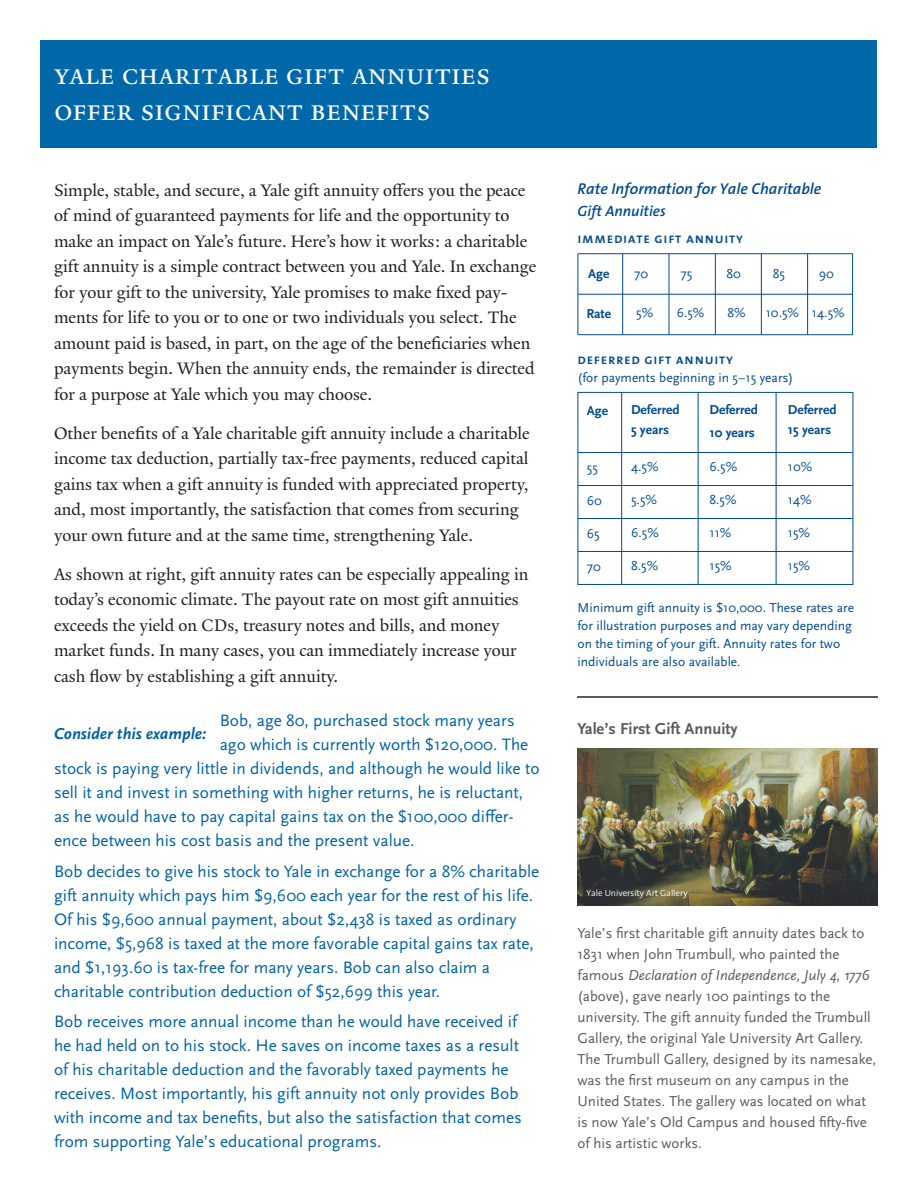
<style>
.page{position:relative;width:918px;height:1188px;background:#fff}
.page>*{position:absolute;margin:0;border:0;box-sizing:border-box;transform-origin:0 0}
.t1{font:30px/36px "Yale Design Small Cap";color:#fff}
.t2{font:18px/25.5px "Yale Design";color:#231f20}
.t3{font:17.25px/24px "Scala Sans";color:#0062a2}
.t4{font:700 16.5px "Scala Sans";color:#5b5c58}
.t5{font:italic 700 16.5px "Scala Sans OT";color:#0062a2}
.t6{font:italic 600 15.75px "The Sans";color:#004a8d}
.t7{font:15px/21px "Scala Sans";color:#5b5c58}
.t8{font:italic 15px "Scala Sans OT";color:#5b5c58}
.t9{font:italic 600 15px "The Sans";color:#004a8d}
.t10{font:14.25px "The Sans Semi Bold Caps";letter-spacing:.05em;color:#004a8d}
.t11{font:13.5px/18px "Scala Sans";color:#004a8d}
.t12{font:700 13.5px/19.5px "Scala Sans";color:#004a8d}
.t13{font:300 9px "The Sans";color:#fff}
.s1{font-family:"Scala Sans";font-style:normal}
</style>
<div class="page">
<img style="left:578px;top:749px;width:300px;height:156px">
<div style="left:40px;top:40px;width:838px;height:108px;background:#0068a9"></div>
<hr style="left:622px;top:254px;width:1px;height:81px;background:#004a8d">
<hr style="left:669px;top:254px;width:1px;height:81px;background:#004a8d">
<hr style="left:761px;top:254px;width:1px;height:81px;background:#004a8d">
<hr style="left:807px;top:254px;width:1px;height:81px;background:#004a8d">
<hr style="left:578px;top:253px;width:275px;height:1px;background:#004a8d">
<hr style="left:578px;top:294px;width:275px;height:1px;background:#004a8d">
<hr style="left:852px;top:254px;width:1px;height:81px;background:#004a8d">
<hr style="left:715px;top:254px;width:1px;height:81px;background:#004a8d">
<hr style="left:578px;top:334px;width:275px;height:1px;background:#004a8d">
<hr style="left:578px;top:254px;width:1px;height:81px;background:#004a8d">
<hr style="left:578px;top:452px;width:275px;height:1px;background:#004a8d">
<hr style="left:621px;top:392px;width:1px;height:193px;background:#004a8d">
<hr style="left:698px;top:392px;width:1px;height:193px;background:#004a8d">
<hr style="left:776px;top:392px;width:1px;height:193px;background:#004a8d">
<hr style="left:578px;top:485px;width:275px;height:1px;background:#004a8d">
<hr style="left:578px;top:518px;width:275px;height:1px;background:#004a8d">
<hr style="left:578px;top:551px;width:275px;height:1px;background:#004a8d">
<hr style="left:578px;top:584px;width:275px;height:1px;background:#004a8d">
<hr style="left:853px;top:392px;width:1px;height:193px;background:#004a8d">
<hr style="left:578px;top:392px;width:1px;height:193px;background:#004a8d">
<hr style="left:578px;top:392px;width:275px;height:1px;background:#004a8d">
<hr style="left:577px;top:696px;width:301px;height:2px;background:#5b5c58">
<h1 class="t1" style="left:54px;top:57px;width:438px">yale charitable gift annuities o≠er significant benefits</h1>
<p class="t6" style="left:578px;top:175px;width:245px">Rate Information for Yale Charitable</p>
<p class="t9" style="left:578px;top:198px;width:90px">Gift Annuities</p>
<p class="t2" style="left:54px;top:177px;width:484px">Simple, stable, and secure, a Yale gift annuity o≠ers you the peace of mind of guaranteed payments for life and the opportunity to make an impact on Yale’s future. Here’s how it works: a charitable gift annuity is a simple contract between you and Yale. In exchange for your gift to the university, Yale promises to make fixed pay&shy;ments for life to you or to one or two individuals you select. The amount paid is based, in part, on the age of the beneficiaries when payments begin. When the annuity ends, the remainder is directed for a purpose at Yale which you may choose.</p>
<p class="t2" style="left:54px;top:420px;width:477px">Other benefits of a Yale charitable gift annuity include a charitable income tax deduction, partially tax-free payments, reduced capital gains tax when a gift annuity is funded with appreciated property, and, most importantly, the satisfaction that comes from securing your own future and at the same time, strengthening Yale.</p>
<p class="t2" style="left:54px;top:561px;width:476px">As shown at right, gift annuity rates can be especially appealing in today’s economic climate. The payout rate on most gift annuities exceeds the yield on CDs, treasury notes and bills, and money market funds. In many cases, you can immediately increase your cash flow by establishing a gift annuity.</p>
<p class="t3" style="left:220px;top:709px;width:297px">Bob, age 80, purchased stock many years</p>
<p class="t3" style="left:220px;top:733px;width:310px">ago which is currently worth $120,000. The</p>
<p class="t3" style="left:54px;top:757px;width:487px">stock is paying very little in dividends, and although he would like to</p>
<p class="t3" style="left:54px;top:781px;width:471px">sell it and invest in something with higher returns, he is reluctant,</p>
<p class="t3" style="left:54px;top:805px;width:461px">as he would have to pay capital gains tax on the $100,000 di¤er-</p>
<p class="t3" style="left:54px;top:829px;width:362px">ence between his cost basis and the present value.</p>
<p class="t3" style="left:54px;top:859px;width:487px">Bob decides to give his stock to Yale in exchange for a 8% charitable gift annuity which pays him $9,600 each year for the rest of his life.<br>Of his $9,600 annual payment, about $2,438 is taxed as ordinary income, $5,968 is taxed at the more favorable capital gains tax rate, and $1,193.60 is tax-free for many years. Bob can also claim a charitable contribution deduction of $52,699 this year.</p>
<p class="t3" style="left:54px;top:1010px;width:469px">Bob receives more annual income than he would have received if he had held on to his stock. He saves on income taxes as a result of his charitable deduction and the favorably taxed payments he receives. Most importantly, his gift annuity not only provides Bob with income and tax benefits, but also the satisfaction that comes from supporting Yale’s educational programs.</p>
<p class="t10" style="left:578px;top:227px;width:167px">immediate gift annuity</p>
<p class="t12" style="left:588px;top:265px;width:23px">Age</p>
<p class="t11" style="left:634px;top:265px;width:15px">70</p>
<p class="t11" style="left:680px;top:265px;width:13px">75</p>
<p class="t11" style="left:727px;top:265px;width:16px">80</p>
<p class="t11" style="left:773px;top:265px;width:14px">85</p>
<p class="t11" style="left:819px;top:265px;width:17px">90</p>
<p class="t12" style="left:586px;top:304px;width:26px">Rate</p>
<p class="t11" style="left:636px;top:303px;width:19px">5%</p>
<p class="t11" style="left:677px;top:303px;width:29px">6.5%</p>
<p class="t11" style="left:727px;top:303px;width:20px">8%</p>
<p class="t11" style="left:766px;top:303px;width:81px">10.5% 14.5%</p>
<p class="t10" style="left:578px;top:347px;width:157px">deferred gift annuity</p>
<p class="t11" style="left:578px;top:369px;width:217px">(for payments beginning in 5–15 years)</p>
<p class="t12" style="left:631px;top:400px;width:50px">Deferred<br>5 years</p>
<p class="t12" style="left:709px;top:399px;width:50px;line-height:22.5px">Deferred<br>10 years</p>
<p class="t12" style="left:788px;top:400px;width:50px">Deferred<br>15 years</p>
<p class="t12" style="left:587px;top:402px;width:23px">Age</p>
<p class="t11" style="left:788px;top:458px;width:26px">10%</p>
<p class="t11" style="left:788px;top:491px;width:25px">14%</p>
<p class="t11" style="left:788px;top:524px;width:24px">15%</p>
<p class="t11" style="left:788px;top:557px;width:24px">15%</p>
<p class="t11" style="left:709px;top:458px;width:29px">6.5%</p>
<p class="t11" style="left:709px;top:491px;width:29px">8.5%</p>
<p class="t11" style="left:709px;top:524px;width:24px">11%</p>
<p class="t11" style="left:709px;top:557px;width:24px">15%</p>
<p class="t11" style="left:631px;top:458px;width:29px">4.5%</p>
<p class="t11" style="left:631px;top:491px;width:28px">5.5%</p>
<p class="t11" style="left:631px;top:524px;width:29px">6.5%</p>
<p class="t11" style="left:631px;top:557px;width:29px">8.5%</p>
<p class="t11" style="left:587px;top:459px;width:13px">55</p>
<p class="t11" style="left:587px;top:492px;width:17px">60</p>
<p class="t11" style="left:587px;top:525px;width:14px">65</p>
<p class="t11" style="left:587px;top:558px;width:15px">70</p>
<p class="t11" style="left:578px;top:599px;width:278px">Minimum gift annuity is $10,000. These rates are for illustration purposes and may vary depending on the timing of your gift. Annuity rates for two individuals are also available.</p>
<p class="t5" style="left:54px;top:724px;width:154px">Consider this example:</p>
<p class="t4" style="left:577px;top:720px;width:162px">Yale’s First Gift Annuity</p>
<p class="t13" style="left:586px;top:885px;width:103px">Yale University Art Gallery</p>
<p class="t7" style="left:577px;top:922px;width:288px">Yale’s first charitable gift annuity dates back to<br>1831 when John Trumbull, who painted the</p>
<p class="t8" style="left:577px;top:967px;width:294px"><span class="s1">famous</span> Declaration of Independence, July 4, 1776</p>
<p class="t7" style="left:577px;top:985px;width:300px">(above), gave nearly 100 paintings to the university. The gift annuity funded the Trumbull Gallery, the original Yale University Art Gallery.<br>The Trumbull Gallery, designed by its namesake, was the first museum on any campus in the United States. The gallery was located on what is now Yale’s Old Campus and housed fifty-five of his artistic works.</p>
</div>
